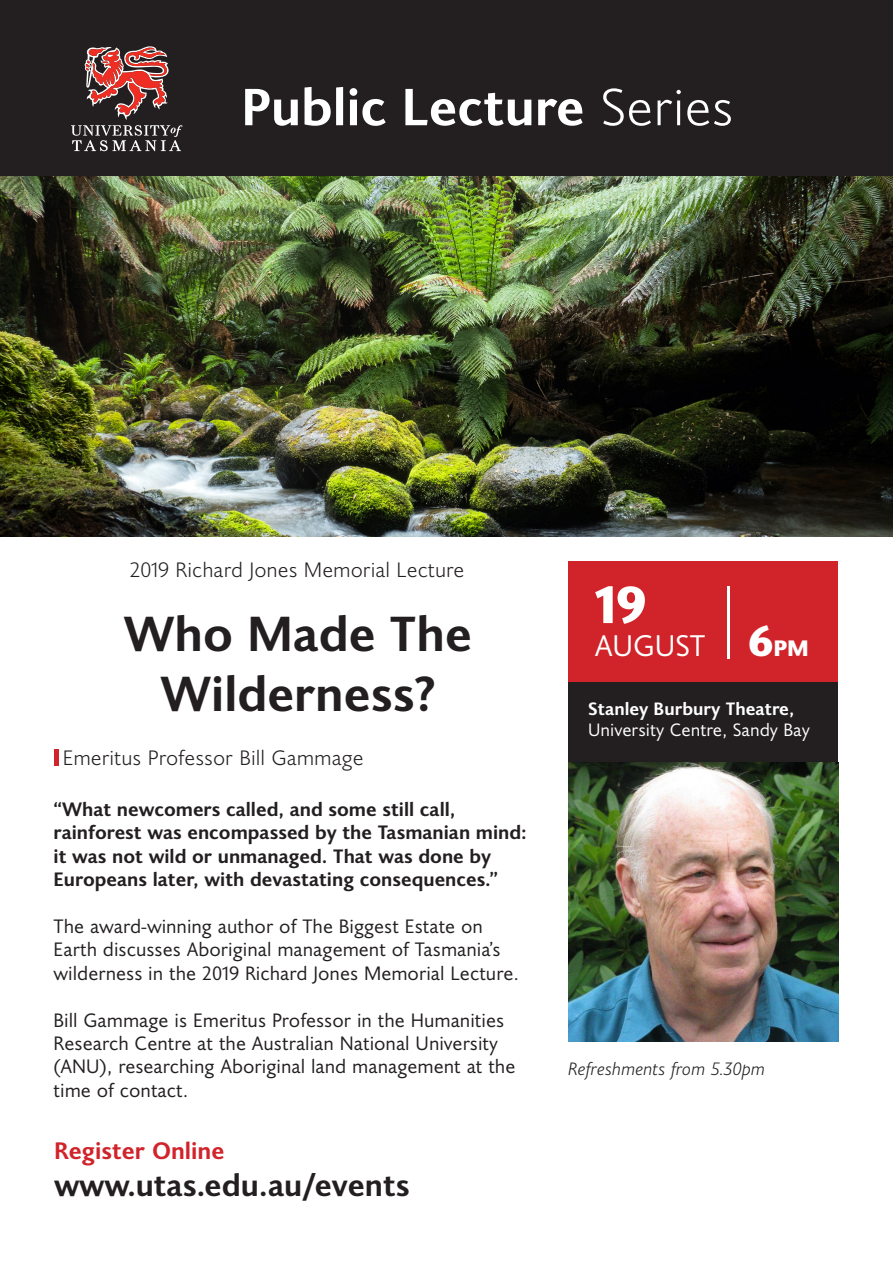
<style>
.page{position:relative;width:893px;height:1263px;background:#fff}
.page>*{position:absolute;margin:0;border:0;box-sizing:border-box;transform-origin:0 0}
.t1{font:700 52.5px "Joanna Sans Nova";color:#fff}
.t2{font:900 52.5px "Joanna Sans Nova";color:#fff}
.t3{font:700 49.5px/59.4px "Joanna Sans Nova";color:#231f20;text-align:center}
.t4{font:700 31.5px "Joanna Sans Nova";color:#231f20}
.t5{font:30px "Joanna Sans Nova";color:#fff}
.t6{font:700 24px "Joanna Sans Nova";color:#d1232a}
.t7{font:900 22.5px "Joanna Sans Nova";color:#fff}
.t8{font:300 21px "Joanna Sans Nova";color:#231f20}
.t9{font:19.5px/23.4px "Joanna Sans Nova";color:#231f20}
.t10{font:700 19.5px/23.4px "Joanna Sans Nova";color:#231f20}
.t11{font:18px "Joanna Sans Nova";color:#fff}
.t12{font:700 18px "Joanna Sans Nova";color:#fff}
.t13{font:italic 300 18px "Joanna Sans Nova";color:#231f20}
.s1{font-weight:300}
.s2{font-size:43.5px}
</style>
<div class="page">
<div style="left:0;top:0;width:893px;height:181px;background:#231f20"></div>
<svg style="left:71px;top:46px;width:111px;height:105px"></svg>
<div style="left:568px;top:682px;width:270px;height:80px;background:#231f20"></div>
<div style="left:568px;top:561px;width:270px;height:121px;background:#d1232a"></div>
<hr style="left:727px;top:586px;width:2px;height:72px;background:#fff">
<div style="left:54px;top:749px;width:5px;height:17px;background:#d1232a"></div>
<img style="left:0;top:176px;width:893px;height:360px">
<img style="left:568px;top:762px;width:270px;height:279px">
<p class="t1" style="left:241px;top:69px;width:494px">Public Lecture <span class="s1">Series</span></p>
<p class="t8" style="left:129px;top:555px;width:336px">2019 Richard Jones Memorial Lecture</p>
<p class="t3" style="left:124px;top:601px;width:349px">Who Made The<br>Wilderness?</p>
<p class="t8" style="left:63px;top:743px;width:303px">Emeritus Professor Bill Gammage</p>
<p class="t10" style="left:54px;top:796px;width:475px">“What newcomers called, and some still call, rainforest was encompassed by the Tasmanian mind: it was not wild or unmanaged. That was done by Europeans later, with devastating consequences.”</p>
<p class="t9" style="left:54px;top:914px;width:467px">The award-winning author of The Biggest Estate on<br>Earth discusses Aboriginal management of Tasmania’s wilderness in the 2019 Richard Jones Memorial Lecture.</p>
<p class="t9" style="left:54px;top:1007px;width:463px">Bill Gammage is Emeritus Professor in the Humanities Research Centre at the Australian National University (ANU), researching Aboriginal land management at the time of contact.</p>
<p class="t6" style="left:54px;top:1133px;width:172px">Register Online</p>
<p class="t4" style="left:54px;top:1162px;width:357px">www.utas.edu.au/events</p>
<p class="t2" style="left:595px;top:565px;width:53px">19</p>
<p class="t5" style="left:595px;top:625px;width:112px">AUGUST</p>
<p class="t7" style="left:748px;top:631px;width:62px"><span class="s2">6</span>PM</p>
<p class="t12" style="left:588px;top:695px;width:208px">Stanley Burbury Theatre,</p>
<p class="t11" style="left:588px;top:717px;width:223px">University Centre, Sandy Bay</p>
<p class="t13" style="left:568px;top:1056px;width:199px">Refreshments from 5.30pm</p>
</div>
